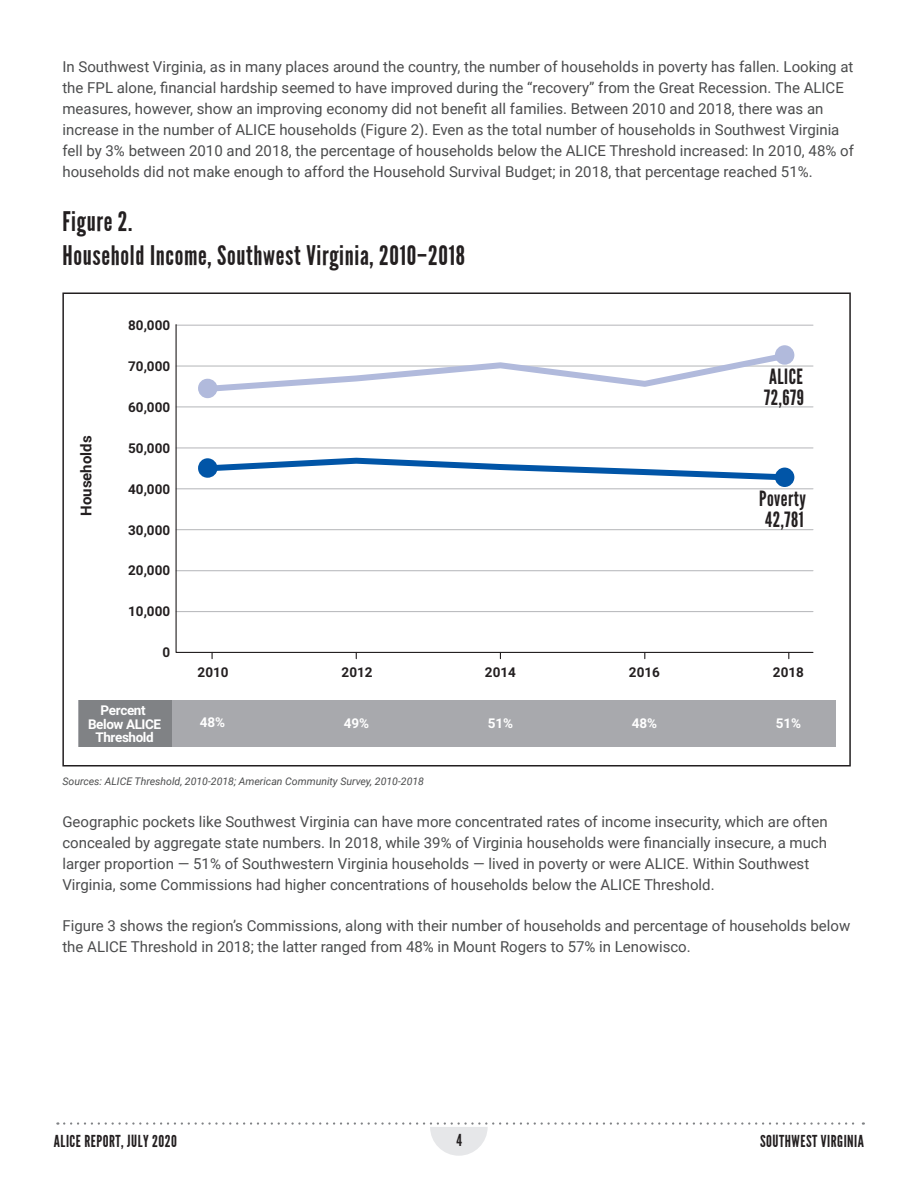
<style>
.page{position:relative;width:918px;height:1188px;background:#fff}
.page>*{position:absolute;margin:0;border:0;box-sizing:border-box;transform-origin:0 0}
.t1{font:27px/33.8px "League Gothic";letter-spacing:.025em;color:#231f20}
.t2{font:21px/21px "League Gothic";letter-spacing:.025em;color:#231f20}
.t3{font:16.5px "League Gothic";letter-spacing:.03em;color:#231f20}
.t4{font:15px/21px "Roboto";color:#4b4c4d}
.t5{font:700 15px "Roboto";color:#231f20}
.t6{font:700 13.5px "Roboto";color:#231f20}
.t7{font:700 13.5px/13.5px "Roboto";letter-spacing:-.03em;color:#fff;text-align:center}
.t8{font:italic 10.5px "Roboto";color:#4b4c4d}
</style>
<div class="page">
<svg style="left:64px;top:1122px;width:800px;height:34px"></svg>
<svg style="left:175px;top:324px;width:639px;height:336px"></svg>
<svg style="left:206px;top:455px;width:589px;height:29px"></svg>
<div style="left:198px;top:458px;width:19px;height:20px;background:#0155a7;border-radius:50%"></div>
<div style="left:775px;top:468px;width:19px;height:19px;background:#0155a7;border-radius:50%"></div>
<svg style="left:206px;top:348px;width:590px;height:47px"></svg>
<div style="left:198px;top:379px;width:19px;height:19px;background:#b1badc;border-radius:50%"></div>
<div style="left:775px;top:345px;width:19px;height:20px;background:#b1badc;border-radius:50%"></div>
<div style="left:79px;top:701px;width:757px;height:46px;background:#a8a9ad"></div>
<div style="left:79px;top:701px;width:92px;height:46px;background:#808285"></div>
<div style="left:62px;top:292px;width:789px;height:475px;border:2px solid #231f20"></div>
<p class="t4" style="left:62px;top:56px;width:793px">In Southwest Virginia, as in many places around the country, the number of households in poverty has fallen. Looking at the FPL alone, financial hardship seemed to have improved during the “recovery” from the Great Recession. The ALICE measures, however, show an improving economy did not benefit all families. Between 2010 and 2018, there was an increase in the number of ALICE households (Figure 2). Even as the total number of households in Southwest Virginia fell by 3% between 2010 and 2018, the percentage of households below the ALICE Threshold increased: In 2010, 48% of households did not make enough to afford the Household Survival Budget; in 2018, that percentage reached 51%.</p>
<h1 class="t1" style="left:62px;top:205px;width:404px">Figure 2.<br>Household Income, Southwest Virginia, 2010–2018</h1>
<p class="t5" style="left:76px;top:516px;width:82px;rotate:-90deg">Households</p>
<p class="t6" style="left:128px;top:316px;width:44px">80,000</p>
<p class="t6" style="left:128px;top:357px;width:44px">70,000</p>
<p class="t6" style="left:128px;top:397px;width:44px">60,000</p>
<p class="t6" style="left:128px;top:439px;width:44px">50,000</p>
<p class="t6" style="left:128px;top:479px;width:44px">40,000</p>
<p class="t6" style="left:128px;top:520px;width:44px">30,000</p>
<p class="t6" style="left:128px;top:561px;width:44px">20,000</p>
<p class="t6" style="left:128px;top:602px;width:44px">10,000</p>
<p class="t6" style="left:162px;top:643px;width:9px">0</p>
<h2 class="t2" style="left:764px;top:367px;width:41px">ALICE<br>72,679</h2>
<h2 class="t2" style="left:759px;top:488px;width:49px">Poverty<br>42,781</h2>
<p class="t6" style="left:198px;top:663px;width:32px">2010</p>
<p class="t6" style="left:342px;top:663px;width:32px">2012</p>
<p class="t6" style="left:485px;top:663px;width:32px">2014</p>
<p class="t6" style="left:629px;top:663px;width:32px">2016</p>
<p class="t6" style="left:773px;top:663px;width:32px">2018</p>
<p class="t7" style="left:88px;top:703px;width:75px">Percent<br>Below ALICE<br>Threshold</p>
<p class="t7" style="left:200px;top:715px;width:27px">48%</p>
<p class="t7" style="left:344px;top:716px;width:27px">49%</p>
<p class="t7" style="left:488px;top:716px;width:27px">51%</p>
<p class="t7" style="left:632px;top:716px;width:27px">48%</p>
<p class="t7" style="left:776px;top:716px;width:27px">51%</p>
<p class="t8" style="left:62px;top:774px;width:363px">Sources: ALICE Threshold, 2010-2018; American Community Survey, 2010-2018</p>
<p class="t4" style="left:62px;top:810px;width:767px">Geographic pockets like Southwest Virginia can have more concentrated rates of income insecurity, which are often concealed by aggregate state numbers. In 2018, while 39% of Virginia households were financially insecure, a much larger proportion — 51% of Southwestern Virginia households — lived in poverty or were ALICE. Within Southwest Virginia, some Commissions had higher concentrations of households below the ALICE Threshold.</p>
<p class="t4" style="left:62px;top:914px;width:789px">Figure 3 shows the region’s Commissions, along with their number of households and percentage of households below the ALICE Threshold in 2018; the latter ranged from 48% in Mount Rogers to 57% in Lenowisco.</p>
<p class="t3" style="left:54px;top:1132px;width:125px">ALICE REPORT, JULY 2020</p>
<p class="t3" style="left:456px;top:1131px;width:7px">4</p>
<p class="t3" style="left:760px;top:1132px;width:105px">SOUTHWEST VIRGINIA</p>
</div>
